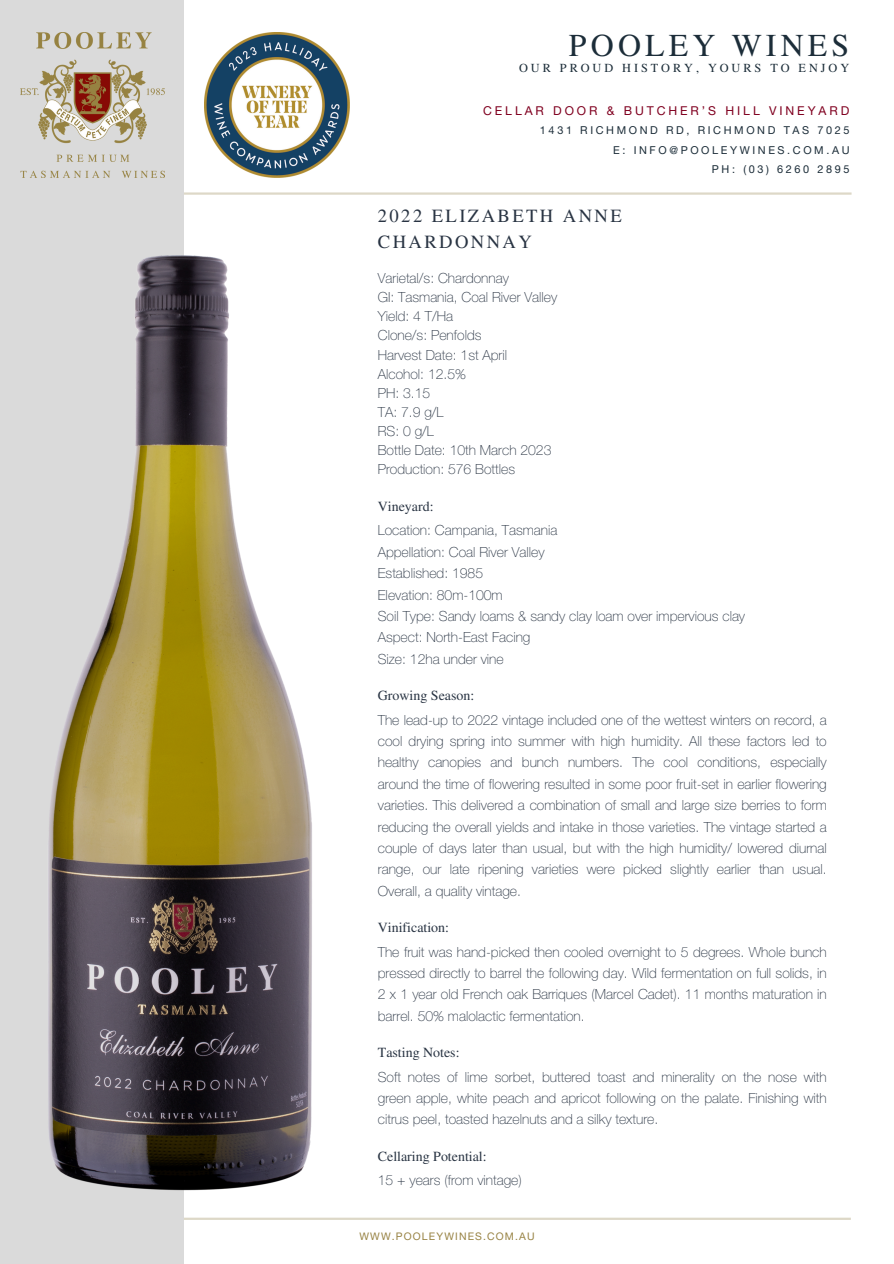
<style>
.page{position:relative;width:894px;height:1264px;background:#fff}
.page>*{position:absolute;margin:0;border:0;box-sizing:border-box;transform-origin:0 0}
.t1{font:31.8px "Times LT Pro";letter-spacing:.13em;color:#1c2d39}
.t2{font:18.6px/25.8px "Times LT Pro";letter-spacing:.13em;color:#293443}
.t3{font:100 13.95px/21.3px "Helvetica Neue LT Pro";color:#293443}
.t4{font:12.3px "Times LT Pro";letter-spacing:.24em;color:#1c2d39}
.t5{font:12.15px "Helvetica Neue LT Pro";letter-spacing:.24em;color:#800020}
.t6{font:10.95px/19px "Helvetica Neue LT Pro";letter-spacing:.24em;color:#1c2d39;text-align:right}
.t7{font:10.5px "Helvetica Neue LT Pro";letter-spacing:.11em;color:#988344}
.s1{font-family:"Times LT Pro";font-weight:400}
</style>
<div class="page">
<div style="left:0;top:0;width:184px;height:1263px;background:#dadada"></div>
<img style="left:48px;top:255px;width:309px;height:965px">
<hr style="left:184px;top:1217px;width:666px;height:2px;background:#ddd8c7">
<img style="left:20px;top:33px;width:144px;height:145px">
<img style="left:204px;top:33px;width:145px;height:145px">
<hr style="left:184px;top:192px;width:667px;height:3px;background:#ddd8c7">
<p class="t1" style="left:568px;top:35px;width:282px">POOLEY WINES</p>
<h3 class="t4" style="left:519px;top:64px;width:331px">OUR PROUD HISTORY, YOURS TO ENJOY</h3>
<h3 class="t5" style="left:483px;top:107px;width:367px">CELLAR DOOR &amp; BUTCHER’S HILL VINEYARD</h3>
<h3 class="t6" style="left:540px;top:123px;width:311px">1431 RICHMOND RD, RICHMOND TAS 7025<br>E: INFO@POOLEYWINES.COM.AU<br>PH: (03) 6260 2895</h3>
<p class="t2" style="left:378px;top:206px;width:245px">2022 ELIZABETH ANNE<br>CHARDONNAY</p>
<p class="t3" style="left:378px;top:270px;width:181px;line-height:19.2px">Varietal/s: Chardonnay<br>GI: Tasmania, Coal River Valley<br>Yield: 4 T/Ha<br>Clone/s: Penfolds<br>Harvest Date: 1st April<br>Alcohol: 12.5%<br>PH: 3.15<br>TA: 7.9 g/L<br>RS: 0 g/L<br>Bottle Date: 10th March 2023<br>Production: 576 Bottles</p>
<p class="t3" style="left:378px;top:495px;width:181px;line-height:24.8px"><span class="s1">Vineyard:<br></span>Location: Campania, Tasmania</p>
<p class="t3" style="left:378px;top:543px;width:369px">Appellation: Coal River Valley<br>Established: 1985<br>Elevation: 80m-100m<br>Soil Type: Sandy loams &amp; sandy clay loam over impervious clay<br>Aspect: North-East Facing<br>Size: 12ha under vine</p>
<h3 class="t3" style="left:378px;top:684px;width:450px;line-height:24.8px"><span class="s1">Growing Season:<br></span>The lead-up to 2022 vintage included one of the wettest winters on record, a</h3>
<h3 class="t3" style="left:378px;top:732px;width:450px;text-align:justify">cool drying spring into summer with high humidity. All these factors led to healthy canopies and bunch numbers. The cool conditions, especially around the time of flowering resulted in some poor fruit-set in earlier flowering varieties. This delivered a combination of small and large size berries to form reducing the overall yields and intake in those varieties. The vintage started a couple of days later than usual, but with the high humidity/ lowered diurnal range, our late ripening varieties were picked slightly earlier than usual.<br>Overall, a quality vintage.</h3>
<h3 class="t3" style="left:378px;top:916px;width:450px;line-height:24.8px"><span class="s1">Vinification:<br></span>The fruit was hand-picked then cooled overnight to 5 degrees. Whole bunch</h3>
<h3 class="t3" style="left:378px;top:964px;width:450px;text-align:justify">pressed directly to barrel the following day. Wild fermentation on full solids, in 2 x 1 year old French oak Barriques (Marcel Cadet). 11 months maturation in barrel. 50% malolactic fermentation.</h3>
<h3 class="t3" style="left:378px;top:1041px;width:450px;line-height:24.8px"><span class="s1">Tasting Notes:<br></span>Soft notes of lime sorbet, buttered toast and minerality on the nose with</h3>
<h3 class="t3" style="left:378px;top:1089px;width:450px">green apple, white peach and apricot following on the palate. Finishing with citrus peel, toasted hazelnuts and a silky texture.</h3>
<h3 class="t3" style="left:378px;top:1145px;width:145px;line-height:24.8px"><span class="s1">Cellaring Potential:<br></span>15 + years (from vintage)</h3>
<h4 class="t7" style="left:359px;top:1232px;width:176px">WWW.POOLEYWINES.COM.AU</h4>
</div>
